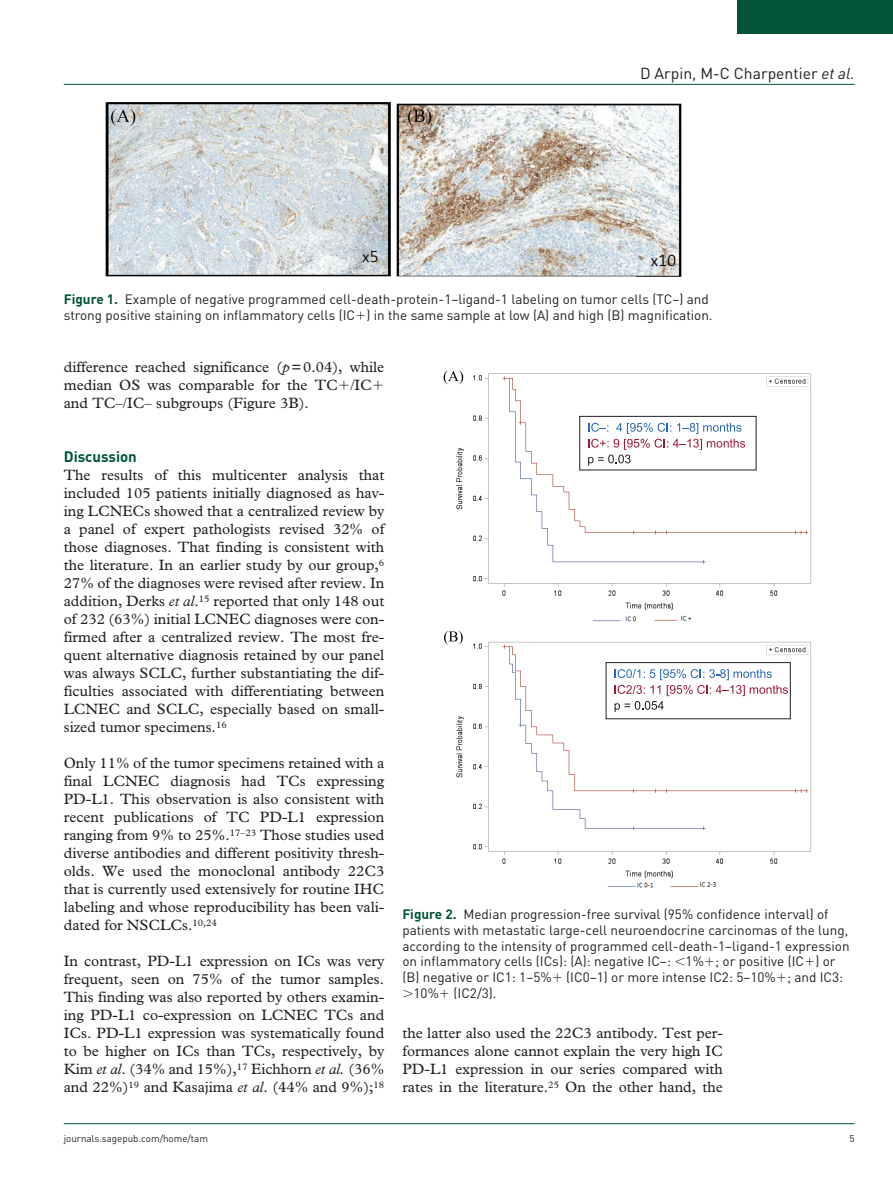
<style>
.page{position:relative;width:893px;height:1191px;background:#fff}
.page>*{position:absolute;margin:0;border:0;box-sizing:border-box;transform-origin:0 0}
.t1{font:15.75px "DIN";color:#231f20}
.t2{font:15px/18px "Plantin Std";color:#231f20;text-align:justify}
.t3{font:700 15px "DIN";color:#015436}
.t4{font:13.5px/15.8px "DIN";color:#231f20}
.t5{font:9.75px "DIN";color:#231f20}
.s1{font-style:italic}
.s2{font-weight:700;color:#015436}
</style>
<div class="page">
<hr style="left:64px;top:84px;width:791px;height:1px;background:#015436">
<hr style="left:64px;top:1123px;width:791px;height:1px;background:#015436">
<div style="left:738px;top:0;width:155px;height:34px;background:#015436"></div>
<img style="left:105px;top:102px;width:576px;height:174px">
<img style="left:456px;top:373px;width:356px;height:249px">
<img style="left:456px;top:641px;width:356px;height:247px">
<div style="left:579px;top:416px;width:177px;height:54px;background:#fff;border:1px solid #231f20"></div>
<svg style="left:588px;top:423px;width:157px;height:42px"></svg>
<div style="left:606px;top:662px;width:185px;height:57px;background:#fff;border:1px solid #231f20"></div>
<svg style="left:614px;top:669px;width:174px;height:43px"></svg>
<svg style="left:444px;top:370px;width:19px;height:14px"></svg>
<svg style="left:444px;top:631px;width:19px;height:13px"></svg>
<p class="t1" style="left:640px;top:63px;width:216px">D Arpin, M-C Charpentier <span class="s1">et al.</span></p>
<p class="t4" style="left:64px;top:291px;width:650px"><span class="s2">Figure 1.</span> Example of negative programmed cell-death-protein-1–ligand-1 labeling on tumor cells (TC–) and strong positive staining on inflammatory cells (IC ) in the same sample at low (A) and high (B) magnification.</p>
<p class="t2" style="left:64px;top:358px;width:322px;text-align:left">difference reached significance (<span class="s1">p</span>=0.04), while median OS was comparable for the TC /IC and TC–/IC– subgroups (Figure 3B).</p>
<p class="t3" style="left:64px;top:447px;width:75px">Discussion</p>
<p class="t2" style="left:64px;top:466px;width:322px">The results of this multicenter analysis that included 105 patients initially diagnosed as hav&shy;ing LCNECs showed that a centralized review by a panel of expert pathologists revised 32% of those diagnoses. That finding is consistent with the literature. In an earlier study by our group,<sup>6<br></sup>27% of the diagnoses were revised after review. In addition, Derks <span class="s1">et al</span>.<sup>15</sup> reported that only 148 out of 232 (63%) initial LCNEC diagnoses were con&shy;firmed after a centralized review. The most fre&shy;quent alternative diagnosis retained by our panel was always SCLC, further substantiating the dif&shy;ficulties associated with differentiating between LCNEC and SCLC, especially based on small&shy;sized tumor specimens.<sup>16</sup></p>
<p class="t2" style="left:64px;top:754px;width:322px">Only 11% of the tumor specimens retained with a final LCNEC diagnosis had TCs expressing PD-L1. This observation is also consistent with recent publications of TC PD-L1 expression ranging from 9% to 25%.<sup>17–23</sup> Those studies used diverse antibodies and different positivity thresh&shy;olds. We used the monoclonal antibody 22C3 that is currently used extensively for routine IHC labeling and whose reproducibility has been vali&shy;dated for NSCLCs.<sup>10,24</sup></p>
<p class="t2" style="left:64px;top:952px;width:322px">In contrast, PD-L1 expression on ICs was very frequent, seen on 75% of the tumor samples.<br>This finding was also reported by others examin&shy;ing PD-L1 co-expression on LCNEC TCs and ICs. PD-L1 expression was systematically found to be higher on ICs than TCs, respectively, by Kim <span class="s1">et al</span>. (34% and 15%),<sup>17</sup> Eichhorn <span class="s1">et al.</span> (36% and 22%)<sup>19</sup> and Kasajima <span class="s1">et al</span>. (44% and 9%);<sup>18</sup></p>
<p class="t4" style="left:402px;top:906px;width:428px"><span class="s2">Figure 2.</span> Median progression-free survival (95% confidence interval) of</p>
<p class="t4" style="left:402px;top:922px;width:447px">patients with metastatic large-cell neuroendocrine carcinomas of the lung,</p>
<p class="t4" style="left:402px;top:937px;width:449px">according to the intensity of programmed cell-death-1–ligand-1 expression</p>
<p class="t4" style="left:402px;top:953px;width:435px">on inflammatory cells (ICs): (A): negative IC–: 1% ; or positive (IC ) or</p>
<p class="t4" style="left:402px;top:969px;width:442px">(B) negative or IC1: 1–5% (IC0–1) or more intense IC2: 5–10% ; and IC3:</p>
<p class="t4" style="left:414px;top:985px;width:84px">10% (IC2/3).</p>
<p class="t2" style="left:402px;top:1024px;width:322px">the latter also used the 22C3 antibody. Test per&shy;formances alone cannot explain the very high IC PD-L1 expression in our series compared with rates in the literature.<sup>25</sup> On the other hand, the</p>
<p class="t5" style="left:64px;top:1132px;width:146px">journals.sagepub.com/home/tam</p>
<p class="t5" style="left:850px;top:1132px;width:7px">5</p>
</div>
